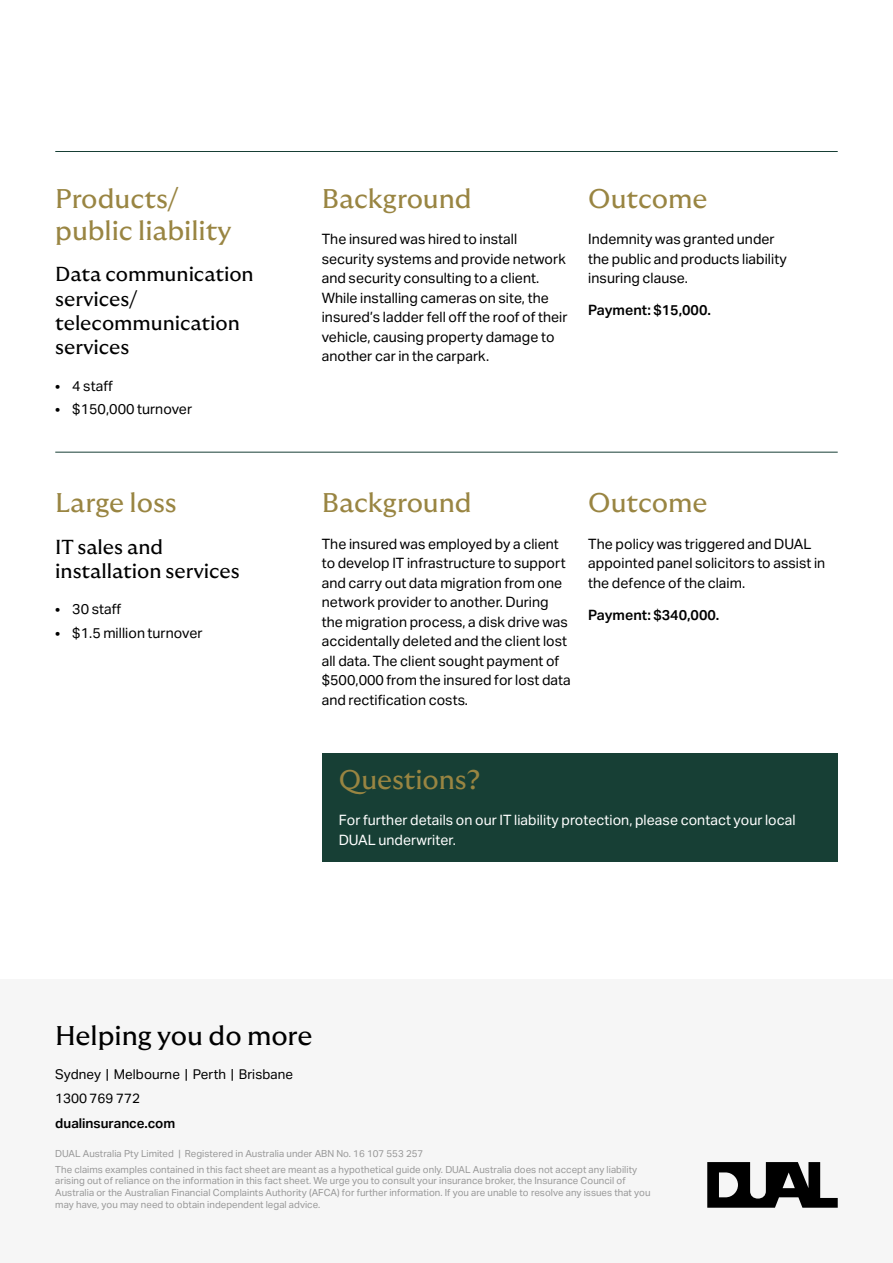
<style>
.page{position:relative;width:893px;height:1263px;background:#fff}
.page>*{position:absolute;margin:0;border:0;box-sizing:border-box;transform-origin:0 0}
.t1{font:27px/32.4px "GT Ultra Median";color:#998542}
.t2{font:27px "GT Ultra Median";letter-spacing:-.005em;color:#000}
.t3{font:20.25px/24.3px "GT Ultra Median";color:#000}
.t4{font:14.25px/19.5px "Aktiv Grotesk";color:#000}
.t5{font:14.25px/19.5px "Aktiv Grotesk";color:#fff}
.t6{font:600 14.25px "Aktiv Grotesk";color:#000}
.t7{font:13.5px/24.8px "Aktiv Grotesk";color:#000}
.t8{font:600 13.5px "Aktiv Grotesk";color:#000}
.t9{font:9.75px/11.7px "Aktiv Grotesk";color:#999}
</style>
<div class="page">
<div style="left:0;top:979px;width:893px;height:284px;background:#f6f6f6"></div>
<svg style="left:707px;top:1162px;width:131px;height:46px"></svg>
<hr style="left:55px;top:452px;width:783px;height:1px;background:#173f35">
<hr style="left:55px;top:151px;width:783px;height:1px;background:#173f35">
<div style="left:322px;top:753px;width:516px;height:109px;background:#173f35"></div>
<h1 class="t1" style="left:55px;top:182px;width:178px">Products/ public liability</h1>
<h2 class="t3" style="left:55px;top:262px;width:200px">Data communication services/ telecommunication services</h2>
<p class="t4" style="left:55px;top:376px;width:59px">• 4 staff</p>
<p class="t4" style="left:55px;top:400px;width:138px">• $150,000 turnover</p>
<h1 class="t1" style="left:55px;top:487px;width:123px">Large loss</h1>
<h2 class="t3" style="left:55px;top:535px;width:186px">IT sales and installation services</h2>
<p class="t4" style="left:55px;top:600px;width:68px">• 30 staff</p>
<p class="t4" style="left:55px;top:623px;width:149px">• $1.5 million turnover</p>
<h1 class="t1" style="left:322px;top:182px;width:152px">Background</h1>
<p class="t4" style="left:322px;top:229px;width:247px">The insured was hired to install security systems and provide network and security consulting to a client.<br>While installing cameras on site, the insured’s ladder fell off the roof of their vehicle, causing property damage to another car in the carpark.</p>
<h1 class="t1" style="left:588px;top:182px;width:121px">Outcome</h1>
<p class="t4" style="left:588px;top:229px;width:200px">Indemnity was granted under the public and products liability insuring clause.</p>
<p class="t6" style="left:588px;top:302px;width:124px">Payment: $15,000.</p>
<h1 class="t1" style="left:322px;top:487px;width:152px">Background</h1>
<p class="t4" style="left:322px;top:534px;width:251px">The insured was employed by a client to develop IT infrastructure to support and carry out data migration from one network provider to another. During the migration process, a disk drive was accidentally deleted and the client lost all data. The client sought payment of $500,000 from the insured for lost data and rectification costs.</p>
<h1 class="t1" style="left:588px;top:487px;width:121px">Outcome</h1>
<p class="t4" style="left:588px;top:534px;width:239px">The policy was triggered and DUAL appointed panel solicitors to assist in the defence of the claim.</p>
<p class="t6" style="left:588px;top:607px;width:133px">Payment: $340,000.</p>
<h1 class="t1" style="left:339px;top:763px;width:143px">Questions?</h1>
<p class="t5" style="left:339px;top:810px;width:458px">For further details on our IT liability protection, please contact your local<br>DUAL underwriter.</p>
<h1 class="t2" style="left:55px;top:1021px;width:259px">Helping you do more</h1>
<p class="t7" style="left:55px;top:1061px;width:239px">Sydney | Melbourne | Perth | Brisbane<br>1300 769 772</p>
<p class="t8" style="left:55px;top:1115px;width:122px">dualinsurance.com</p>
<p class="t9" style="left:55px;top:1145px;width:583px;line-height:15.9px">DUAL Australia Pty Limited | Registered in Australia under ABN No. 16 107 553 257<br>The claims examples contained in this fact sheet are meant as a hypothetical guide only. DUAL Australia does not accept any liability</p>
<p class="t9" style="left:55px;top:1175px;width:597px">arising out of reliance on the information in this fact sheet. We urge you to consult your insurance broker, the Insurance Council of<br>Australia or the Australian Financial Complaints Authority (AFCA) for further information. If you are unable to resolve any issues that you may have, you may need to obtain independent legal advice.</p>
</div>
